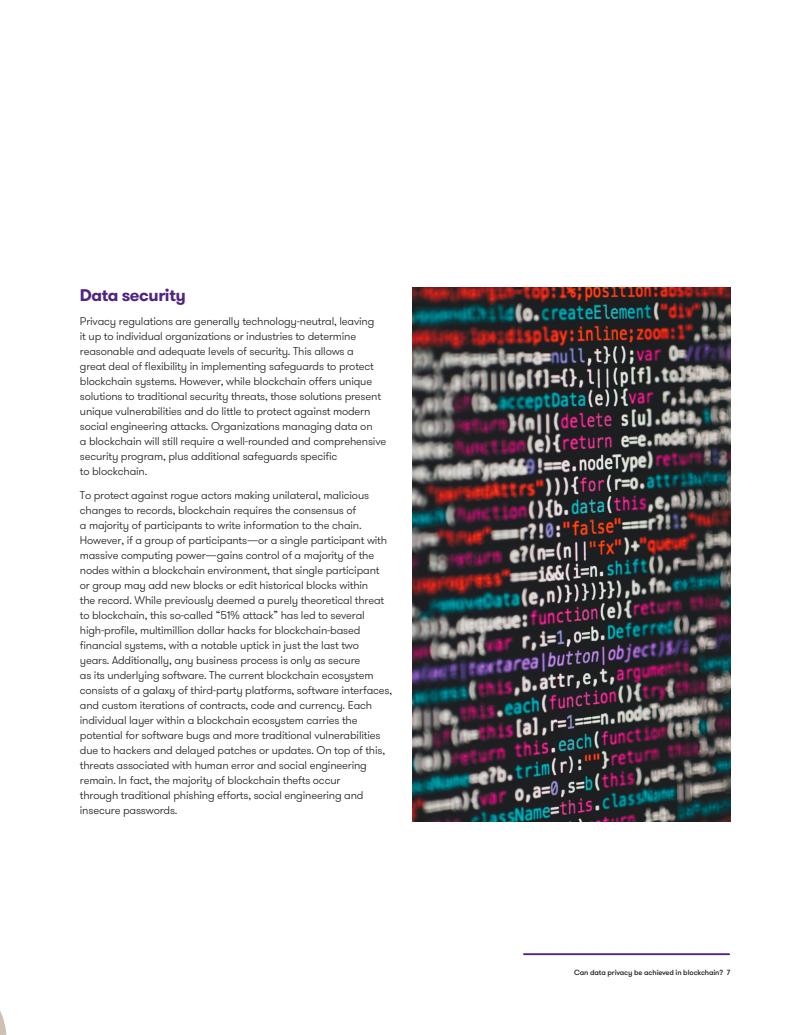
<style>
.page{position:relative;width:810px;height:1035px;background:#fff}
.page>*{position:absolute;margin:0;border:0;box-sizing:border-box;transform-origin:0 0}
._04_Headline_four{font:700 16.88px "GT Walsheim";letter-spacing:-.025em;color:#4e2582}
._04_Headline_four-2{font:300 11.25px/15px "GT Walsheim";letter-spacing:-.015em;color:#231f20}
.t1{font:500 7.5px "GT Walsheim";letter-spacing:-.015em;color:#231f20}
</style>
<div class="page">
<hr style="left:524px;top:953px;width:205px;height:2px;background:#4e2582">
<img style="left:412px;top:288px;width:318px;height:533px">
<svg style="left:0;top:1011px;width:7px;height:24px"></svg>
<p class="_04_Headline_four" style="left:80px;top:284px;width:107px">Data security</p>
<p class="_04_Headline_four-2" style="left:80px;top:314px;width:308px">Privacy regulations are generally technology-neutral, leaving<br>it up to individual organizations or industries to determine reasonable and adequate levels of security. This allows a<br>great deal of flexibility in implementing safeguards to protect blockchain systems. However, while blockchain offers unique solutions to traditional security threats, those solutions present unique vulnerabilities and do little to protect against modern social engineering attacks. Organizations managing data on<br>a blockchain will still require a well-rounded and comprehensive security program, plus additional safeguards specific<br>to blockchain.</p>
<p class="_04_Headline_four-2" style="left:80px;top:488px;width:314px">To protect against rogue actors making unilateral, malicious changes to records, blockchain requires the consensus of<br>a majority of participants to write information to the chain.<br>However, if a group of participants—or a single participant with massive computing power—gains control of a majority of the nodes within a blockchain environment, that single participant or group may add new blocks or edit historical blocks within<br>the record. While previously deemed a purely theoretical threat to blockchain, this so-called “51% attack” has led to several high-profile, multimillion dollar hacks for blockchain-based financial systems, with a notable uptick in just the last two<br>years. Additionally, any business process is only as secure<br>as its underlying software. The current blockchain ecosystem consists of a galaxy of third-party platforms, software interfaces, and custom iterations of contracts, code and currency. Each individual layer within a blockchain ecosystem carries the potential for software bugs and more traditional vulnerabilities due to hackers and delayed patches or updates. On top of this, threats associated with human error and social engineering remain. In fact, the majority of blockchain thefts occur<br>through traditional phishing efforts, social engineering and insecure passwords.</p>
<p class="t1" style="left:574px;top:968px;width:158px">Can data privacy be achieved in blockchain? 7</p>
</div>
